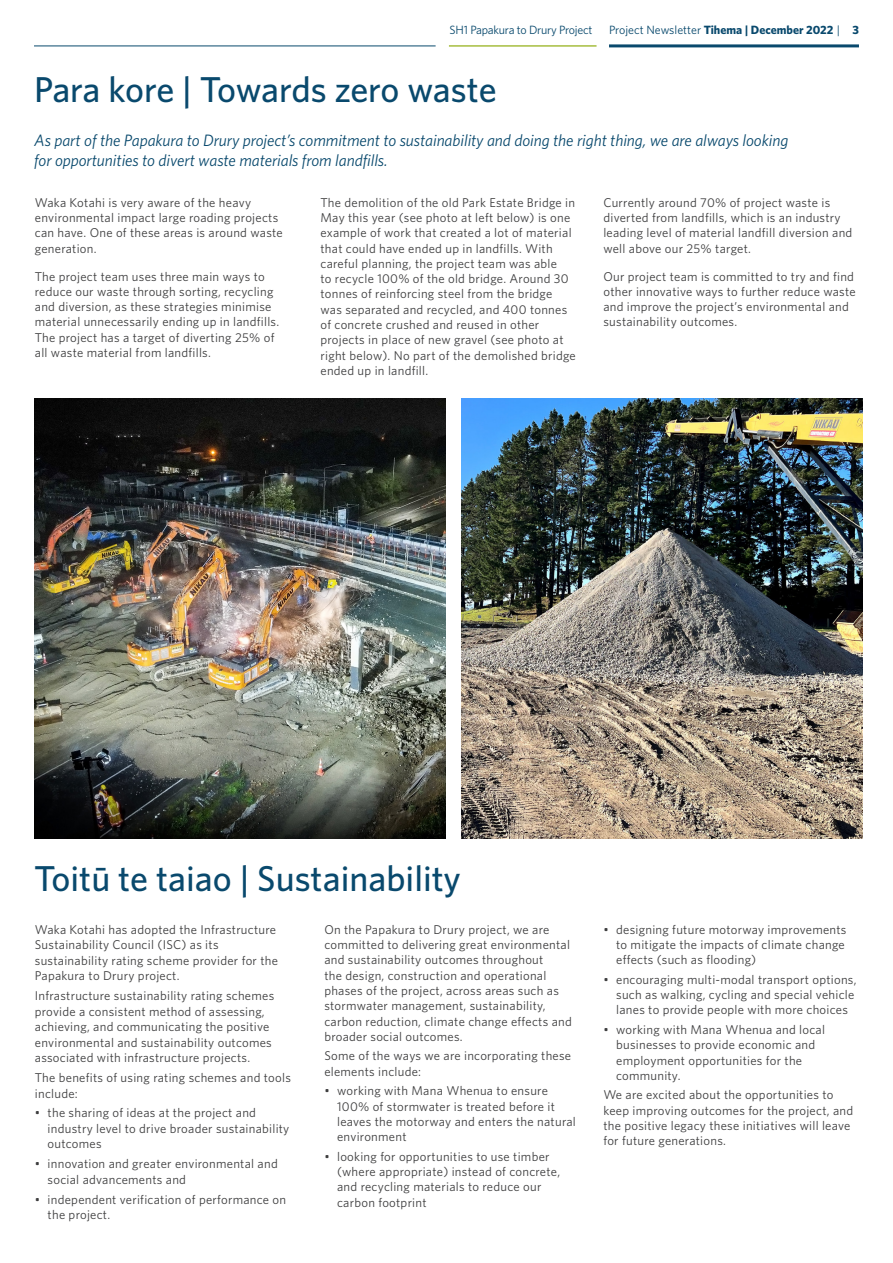
<style>
.page{position:relative;width:893px;height:1263px;background:#fff}
.page>*{position:absolute;margin:0;border:0;box-sizing:border-box;transform-origin:0 0}
.t1{font:500 36px "Whitney";color:#09496d}
.t2{font:italic 16.5px/19.8px "Whitney";letter-spacing:-.005em;color:#09496d}
.t3{font:12.75px/15.3px "Whitney";letter-spacing:.02em;color:#3e3e3f}
.t4{font:700 12px "Whitney";color:#09496d}
.t5{font:12px "Whitney";letter-spacing:-.02em;color:#09496d}
.s1{font-weight:400}
</style>
<div class="page">
<hr style="left:609px;top:44px;width:250px;height:3px;background:#09496d">
<hr style="left:449px;top:45px;width:148px;height:2px;background:#a6bd3e">
<hr style="left:34px;top:46px;width:402px;height:1px;background:#09496d">
<img style="left:461px;top:399px;width:402px;height:439px">
<img style="left:35px;top:399px;width:411px;height:440px">
<p class="t5" style="left:450px;top:22px;width:144px">SH1 Papakura to Drury Project</p>
<p class="t4" style="left:609px;top:22px;width:233px"><span class="s1">Project Newsletter</span> Tihema | December 2022 <span class="s1">|</span></p>
<p class="t4" style="left:852px;top:22px;width:8px">3</p>
<p class="t1" style="left:34px;top:65px;width:464px">Para kore | Towards zero waste</p>
<p class="t2" style="left:34px;top:130px;width:756px">As part of the Papakura to Drury project’s commitment to sustainability and doing the right thing, we are always looking for opportunities to divert waste materials from landfills.</p>
<p class="t3" style="left:35px;top:194px;width:249px">Waka Kotahi is very aware of the heavy environmental impact large roading projects can have. One of these areas is around waste generation.</p>
<p class="t3" style="left:35px;top:268px;width:246px">The project team uses three main ways to reduce our waste through sorting, recycling and diversion, as these strategies minimise material unnecessarily ending up in landfills.<br>The project has a target of diverting 25% of all waste material from landfills.</p>
<p class="t3" style="left:320px;top:194px;width:257px">The demolition of the old Park Estate Bridge in May this year (see photo at left below) is one example of work that created a lot of material that could have ended up in landfills. With careful planning, the project team was able<br>to recycle 100% of the old bridge. Around 30 tonnes of reinforcing steel from the bridge was separated and recycled, and 400 tonnes of concrete crushed and reused in other projects in place of new gravel (see photo at right below). No part of the demolished bridge ended up in landfill.</p>
<p class="t3" style="left:603px;top:194px;width:250px">Currently around 70% of project waste is diverted from landfills, which is an industry leading level of material landfill diversion and well above our 25% target.</p>
<p class="t3" style="left:603px;top:268px;width:254px">Our project team is committed to try and find other innovative ways to further reduce waste and improve the project’s environmental and sustainability outcomes.</p>
<p class="t1" style="left:34px;top:855px;width:428px">Toitū te taiao | Sustainability</p>
<p class="t3" style="left:35px;top:921px;width:245px">Waka Kotahi has adopted the Infrastructure Sustainability Council (ISC) as its sustainability rating scheme provider for the Papakura to Drury project.</p>
<p class="t3" style="left:35px;top:987px;width:241px">Infrastructure sustainability rating schemes provide a consistent method of assessing, achieving, and communicating the positive environmental and sustainability outcomes associated with infrastructure projects.</p>
<p class="t3" style="left:35px;top:1069px;width:258px">The benefits of using rating schemes and tools include:</p>
<p class="t3" style="left:48px;top:1105px;width:243px;text-indent:-13px">• the sharing of ideas at the project and industry level to drive broader sustainability outcomes</p>
<p class="t3" style="left:48px;top:1156px;width:232px;text-indent:-13px">• innovation and greater environmental and social advancements and</p>
<p class="t3" style="left:48px;top:1191px;width:240px;text-indent:-13px">• independent verification of performance on the project.</p>
<p class="t3" style="left:324px;top:921px;width:249px">On the Papakura to Drury project, we are committed to delivering great environmental and sustainability outcomes throughout<br>the design, construction and operational phases of the project, across areas such as stormwater management, sustainability, carbon reduction, climate change effects and broader social outcomes.</p>
<p class="t3" style="left:324px;top:1048px;width:248px">Some of the ways we are incorporating these elements include:</p>
<p class="t3" style="left:337px;top:1083px;width:240px;text-indent:-13px">• working with Mana Whenua to ensure<br>100% of stormwater is treated before it leaves the motorway and enters the natural environment</p>
<p class="t3" style="left:337px;top:1148px;width:225px;text-indent:-13px">• looking for opportunities to use timber (where appropriate) instead of concrete, and recycling materials to reduce our carbon footprint</p>
<p class="t3" style="left:616px;top:921px;width:232px;text-indent:-13px">• designing future motorway improvements to mitigate the impacts of climate change effects (such as flooding)</p>
<p class="t3" style="left:616px;top:971px;width:242px;text-indent:-13px">• encouraging multi-modal transport options, such as walking, cycling and special vehicle lanes to provide people with more choices</p>
<p class="t3" style="left:616px;top:1021px;width:210px;text-indent:-13px">• working with Mana Whenua and local businesses to provide economic and employment opportunities for the community.</p>
<p class="t3" style="left:603px;top:1087px;width:251px">We are excited about the opportunities to keep improving outcomes for the project, and the positive legacy these initiatives will leave for future generations.</p>
</div>
